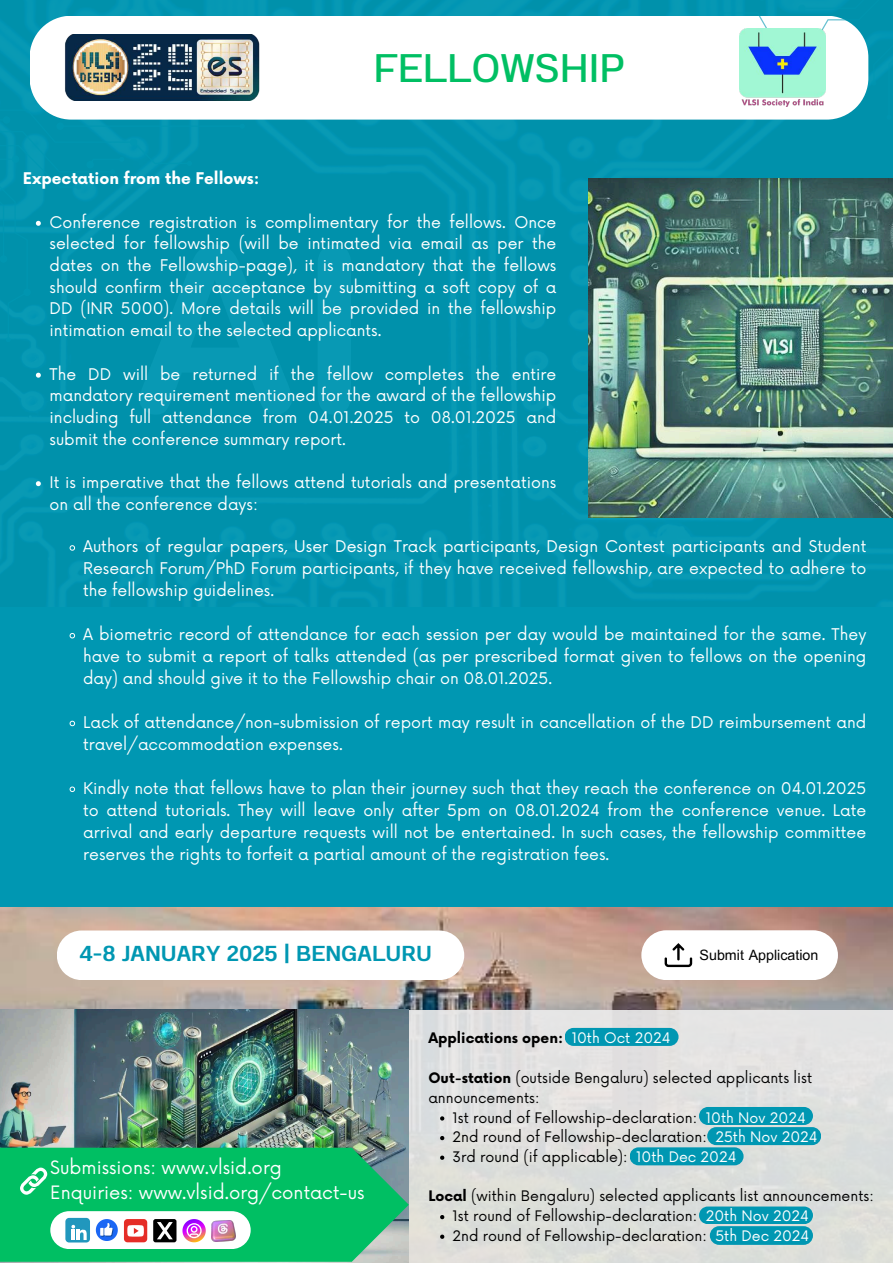
<style>
.page{position:relative;width:893px;height:1263px;background:#0097b2}
.page>*{position:absolute;margin:0;border:0;box-sizing:border-box;transform-origin:0 0}
.t1{font:44.25px "Emmali";color:#00bf63}
.t2{font:500 24px "Emmali";color:#0097b2}
.t3{font:18px/24.8px "Now";color:#fff}
.t4{font:15.75px/21.9px "Now";color:#fff;text-align:justify}
.t5{font:15.67px/21.7px "Now";color:#fff;text-align:justify}
.t6{font:700 15.67px "Now";color:#fff}
.t7{font:14.25px "Garuda";color:#000}
.t8{font:14.17px/19.6px "Now";color:#000}
.t9{font:700 14.17px "Now";color:#000}
.s1{font-weight:400;color:#fff}
.s2{font-weight:700}
.s3{color:#fff}
</style>
<div class="page">
<img style="left:588px;top:179px;width:305px;height:339px">
<div style="left:30px;top:16px;width:647px;height:104px;background:#fff"></div>
<img style="left:63px;top:34px;width:198px;height:66px">
<svg style="left:677px;top:16px;width:216px;height:233px"></svg>
<img style="left:739px;top:28px;width:86px;height:78px">
<svg style="left:69px;top:545px;width:6px;height:6px"></svg>
<svg style="left:69px;top:633px;width:6px;height:6px"></svg>
<svg style="left:69px;top:720px;width:6px;height:6px"></svg>
<svg style="left:69px;top:786px;width:6px;height:6px"></svg>
<svg style="left:36px;top:221px;width:5px;height:5px"></svg>
<svg style="left:36px;top:373px;width:5px;height:5px"></svg>
<svg style="left:36px;top:481px;width:5px;height:5px"></svg>
<img style="left:0;top:907px;width:893px;height:103px">
<div style="left:0;top:1010px;width:893px;height:253px;background:#dfe0dd"></div>
<img style="left:0;top:1010px;width:409px;height:253px">
<svg style="left:699px;top:1206px;width:114px;height:18px;background:#0d9bb4"></svg>
<div style="left:710px;top:1226px;width:103px;height:19px;background:#0097b2;border-radius:9px"></div>
<div style="left:629px;top:1147px;width:114px;height:18px;background:#0097b2;border-radius:9px"></div>
<div style="left:564px;top:1028px;width:114px;height:18px;background:#0097b2;border-radius:9px"></div>
<div style="left:707px;top:1127px;width:114px;height:18px;background:#0097b2;border-radius:9px"></div>
<div style="left:699px;top:1107px;width:114px;height:18px;background:#0097b2;border-radius:9px"></div>
<svg style="left:440px;top:1116px;width:4px;height:4px"></svg>
<svg style="left:440px;top:1136px;width:4px;height:4px"></svg>
<svg style="left:440px;top:1155px;width:4px;height:5px"></svg>
<svg style="left:440px;top:1215px;width:4px;height:4px"></svg>
<svg style="left:440px;top:1234px;width:4px;height:5px"></svg>
<div style="left:641px;top:930px;width:197px;height:50px;background:#fff;border-radius:25px"></div>
<svg style="left:664px;top:943px;width:28px;height:24px"></svg>
<div style="left:57px;top:930px;width:407px;height:50px;background:#fff"></div>
<div style="left:0;top:1148px;width:409px;height:114px;background:#00bf63"></div>
<svg style="left:20px;top:1167px;width:28px;height:28px"></svg>
<div style="left:50px;top:1211px;width:201px;height:38px;background:#fff;border-radius:19px"></div>
<div style="left:65px;top:1218px;width:25px;height:24px;background:#2197bd;border-radius:4px"></div>
<svg style="left:71px;top:1225px;width:16px;height:15px"></svg>
<svg style="left:96px;top:1219px;width:22px;height:22px"></svg>
<div style="left:124px;top:1219px;width:23px;height:23px;background:#e52d27;border-radius:4px"></div>
<svg style="left:127px;top:1225px;width:17px;height:11px"></svg>
<svg style="left:153px;top:1219px;width:23px;height:23px"></svg>
<svg style="left:182px;top:1219px;width:24px;height:23px"></svg>
<img style="left:212px;top:1220px;width:23px;height:21px">
<h1 class="t1" style="left:373px;top:41px;width:253px">FELLOWSHIP</h1>
<p class="t6" style="left:23px;top:170px;width:238px">Expectation from the Fellows:</p>
<p class="t5" style="left:50px;top:212px;width:508px">Conference registration is complimentary for the fellows. Once selected for fellowship (will be intimated via email as per the dates on the Fellowship-page), it is mandatory that the fellows should confirm their acceptance by submitting a soft copy of a DD (INR 5000). More details will be provided in the fellowship intimation email to the selected applicants.</p>
<p class="t5" style="left:50px;top:364px;width:508px">The DD will be returned if the fellow completes the entire mandatory requirement mentioned for the award of the fellowship including full attendance from 04.01.2025 to 08.01.2025 and submit the conference summary report.</p>
<p class="t5" style="left:50px;top:472px;width:508px">It is imperative that the fellows attend tutorials and presentations on all the conference days:</p>
<p class="t4" style="left:83px;top:537px;width:784px">Authors of regular papers, User Design Track participants, Design Contest participants and Student Research Forum/PhD Forum participants, if they have received fellowship, are expected to adhere to the fellowship guidelines.</p>
<p class="t4" style="left:83px;top:624px;width:784px">A biometric record of attendance for each session per day would be maintained for the same. They have to submit a report of talks attended (as per prescribed format given to fellows on the opening day) and should give it to the Fellowship chair on 08.01.2025.</p>
<p class="t4" style="left:83px;top:712px;width:784px">Lack of attendance/non-submission of report may result in cancellation of the DD reimbursement and travel/accommodation expenses.</p>
<p class="t4" style="left:83px;top:778px;width:784px">Kindly note that fellows have to plan their journey such that they reach the conference on 04.01.2025 to attend tutorials. They will leave only after 5pm on 08.01.2024 from the conference venue. Late arrival and early departure requests will not be entertained. In such cases, the fellowship committee reserves the rights to forfeit a partial amount of the registration fees.</p>
<h2 class="t2" style="left:80px;top:939px;width:353px">4-8 JANUARY 2025 | BENGALURU</h2>
<p class="t7" style="left:699px;top:947px;width:120px">Submit Application</p>
<p class="t3" style="left:50px;top:1156px;width:316px">Submissions: www.vlsid.org<br>Enquiries: www.vlsid.org/contact-us</p>
<p class="t9" style="left:428px;top:1030px;width:244px">Applications open: <span class="s1">10th Oct 2024</span></p>
<p class="t8" style="left:428px;top:1068px;width:385px;line-height:20.2px"><span class="s2">Out-station</span> (outside Bengaluru) selected applicants list announcements:</p>
<p class="t8" style="left:452px;top:1108px;width:367px">1st round of Fellowship-declaration: <span class="s3">10th Nov 2024<br></span>2nd round of Fellowship-declaration: <span class="s3">25th Nov 2024<br></span>3rd round (if applicable): <span class="s3">10th Dec 2024</span></p>
<p class="t8" style="left:452px;top:1187px;width:423px;line-height:19.9px;text-indent:-24px"><span class="s2">Local</span> (within Bengaluru) selected applicants list announcements:<br>1st round of Fellowship-declaration: <span class="s3">20th Nov 2024<br></span>2nd round of Fellowship-declaration: <span class="s3">5th Dec 2024</span></p>
</div>
